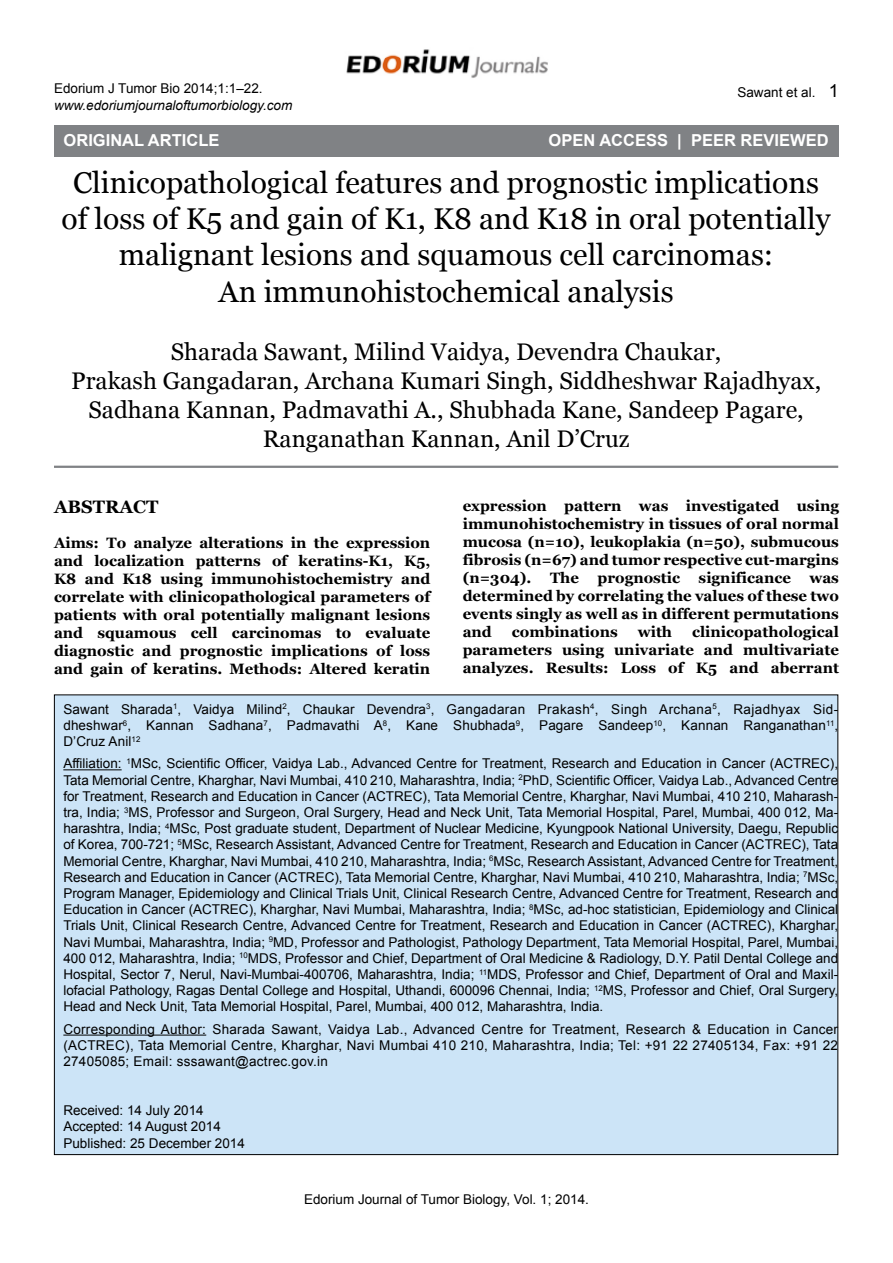
<style>
.page{position:relative;width:893px;height:1263px;background:#fff}
.page>*{position:absolute;margin:0;border:0;box-sizing:border-box;transform-origin:0 0}
.t1{font:30px/36px "Georgia";color:#000;text-align:center}
.t2{font:24px/28.8px "Georgia";color:#000;text-align:center}
.t3{font:700 18px "Georgia";color:#000}
.t4{font:700 16.5px "Arial";color:#fff}
.t5{font:700 15px/18px "Georgia";color:#000;text-align:justify}
.t6{font:13.5px/16.2px "Arial";color:#000;text-align:justify}
.t7{font:italic 13.5px "Arial";color:#000}
.s1{font-size:18px}
</style>
<div class="page">
<img style="left:346px;top:49px;width:202px;height:29px">
<hr style="left:54px;top:466px;width:784px;height:2px;background:#808285">
<div style="left:54px;top:695px;width:784px;height:459px;background:#cce4f7"></div>
<hr style="left:63px;top:769px;width:59px;height:1px;background:#000">
<hr style="left:63px;top:1034px;width:143px;height:1px;background:#000">
<div style="left:54px;top:125px;width:784px;height:32px;background:#808285"></div>
<p class="t6" style="left:54px;top:81px;width:210px">Edorium J Tumor Bio 2014;1:1–22.</p>
<p class="t7" style="left:54px;top:96px;width:240px">www.edoriumjournaloftumorbiology.com</p>
<p class="t6" style="left:737px;top:84px;width:103px">Sawant et al. <span class="s1">1</span></p>
<p class="t4" style="left:64px;top:130px;width:157px">ORIGINAL ARTICLE</p>
<p class="t4" style="left:549px;top:130px;width:64px">OPEN ACCE</p>
<p class="t4" style="left:646px;top:130px;width:184px">SS | PEER REVIEWED</p>
<h1 class="t1" style="left:61px;top:166px;width:770px">Clinicopathological features and prognostic implications of loss of K5 and gain of K1, K8 and K18 in oral potentially malignant lesions and squamous cell carcinomas:<br>An immunohistochemical analysis</h1>
<h2 class="t2" style="left:71px;top:338px;width:751px">Sharada Sawant, Milind Vaidya, Devendra Chaukar,<br>Prakash Gangadaran, Archana Kumari Singh, Siddheshwar Rajadhyax, Sadhana Kannan, Padmavathi A., Shubhada Kane, Sandeep Pagare, Ranganathan Kannan, Anil D’Cruz</h2>
<p class="t5" style="left:463px;top:497px;width:378px">expression pattern was investigated using immunohistochemistry in tissues of oral normal mucosa (n=10), leukoplakia (n=50), submucous fibrosis (n=67) and tumor respective cut-margins (n=304). The prognostic significance was determined by correlating the values of these two events singly as well as in different permutations and</p>
<h3 class="t3" style="left:54px;top:495px;width:106px">Abstract</h3>
<p class="t5" style="left:54px;top:533px;width:378px">Aims: To analyze alterations in the expression and localization patterns of keratins-K1, K5, K8 and K18 using immunohistochemistry and correlate with clinicopathological parameters of patients with oral potentially malignant lesions and squamous cell carcinomas to evaluate diagnostic and prognostic implications of loss and gain of keratins. Methods: Altered keratin</p>
<p class="t6" style="left:63px;top:701px;width:776px">Sawant Sharada<sup>1</sup>, Vaidya Milind<sup>2</sup>, Chaukar Devendra<sup>3</sup>, Gangadaran Prakash<sup>4</sup>, Singh Archana<sup>5</sup>, Rajadhyax Sid&shy;dheshwar<sup>6</sup>, Kannan Sadhana<sup>7</sup>, Padmavathi A<sup>8</sup>, Kane Shubhada<sup>9</sup>, Pagare Sandeep<sup>10</sup>, Kannan Ranganathan<sup>11</sup>, D’Cruz Anil<sup>12</sup></p>
<p class="t6" style="left:63px;top:756px;width:776px">Affiliation: <sup>1</sup>MSc, Scientific Officer, Vaidya Lab., Advanced Centre for Treatment, Research and Education in Cancer (ACTREC), Tata Memorial Centre, Kharghar, Navi Mumbai, 410 210, Maharashtra, India; <sup>2</sup>PhD, Scientific Officer, Vaidya Lab., Advanced Centre for Treatment, Research and Education in Cancer (ACTREC), Tata Memorial Centre, Kharghar, Navi Mumbai, 410 210, Maharash&shy;tra, India; <sup>3</sup>MS, Professor and Surgeon, Oral Surgery, Head and Neck Unit, Tata Memorial Hospital, Parel, Mumbai, 400 012, Ma&shy;harashtra, India; <sup>4</sup>MSc, Post graduate student, Department of Nuclear Medicine, Kyungpook National University, Daegu, Republic of Korea, 700-721; <sup>5</sup>MSc, Research Assistant, Advanced Centre for Treatment, Research and Education in Cancer (ACTREC), Tata Memorial Centre, Kharghar, Navi Mumbai, 410 210, Maharashtra, India; <sup>6</sup>MSc, Research Assistant, Advanced Centre for Treatment, Research and Education in Cancer (ACTREC), Tata Memorial Centre, Kharghar, Navi Mumbai, 410 210, Maharashtra, India; <sup>7</sup>MSc, Program Manager, Epidemiology and Clinical Trials Unit, Clinical Research Centre, Advanced Centre for Treatment, Research and Education in Cancer (ACTREC), Kharghar, Navi Mumbai, Maharashtra, India; <sup>8</sup>MSc, ad-hoc statistician, Epidemiology and Clinical Trials Unit, Clinical Research Centre, Advanced Centre for Treatment, Research and Education in Cancer (ACTREC), Kharghar, Navi Mumbai, Maharashtra, India; <sup>9</sup>MD, Professor and Pathologist, Pathology Department, Tata Memorial Hospital, Parel, Mumbai, 400 012, Maharashtra, India; <sup>10</sup>MDS, Professor and Chief, Department of Oral Medicine &amp; Radiology, D.Y. Patil Dental College and Hospital, Sector 7, Nerul, Navi-Mumbai-400706, Maharashtra, India; <sup>11</sup>MDS, Professor and Chief, Department of Oral and Maxil&shy;lofacial Pathology, Ragas Dental College and Hospital, Uthandi, 600096 Chennai, India; <sup>12</sup>MS, Professor and Chief, Oral Surgery, Head and Neck Unit, Tata Memorial Hospital, Parel, Mumbai, 400 012, Maharashtra, India.</p>
<p class="t6" style="left:63px;top:1021px;width:776px">Corresponding Author: Sharada Sawant, Vaidya Lab., Advanced Centre for Treatment, Research &amp; Education in Cancer (ACTREC), Tata Memorial Centre, Kharghar, Navi Mumbai 410 210, Maharashtra, India; Tel: +91 22 27405134, Fax: +91 22<br>27405085; Email: sssawant@actrec.gov.in</p>
<p class="t6" style="left:63px;top:1102px;width:183px;text-align:left">Received: 14 July 2014<br>Accepted: 14 August 2014<br>Published: 25 December 2014</p>
<p class="t5" style="left:463px;top:623px;width:378px;text-indent:229px">clinicopathological parameters using univariate and multivariate analyzes. Results: Loss of K5 and aberrant</p>
<p class="t5" style="left:512px;top:623px;width:107px">combinations</p>
<p class="t5" style="left:638px;top:623px;width:36px">with</p>
<p class="t6" style="left:304px;top:1191px;width:286px">Edorium Journal of Tumor Biology, Vol. 1; 2014.</p>
</div>
